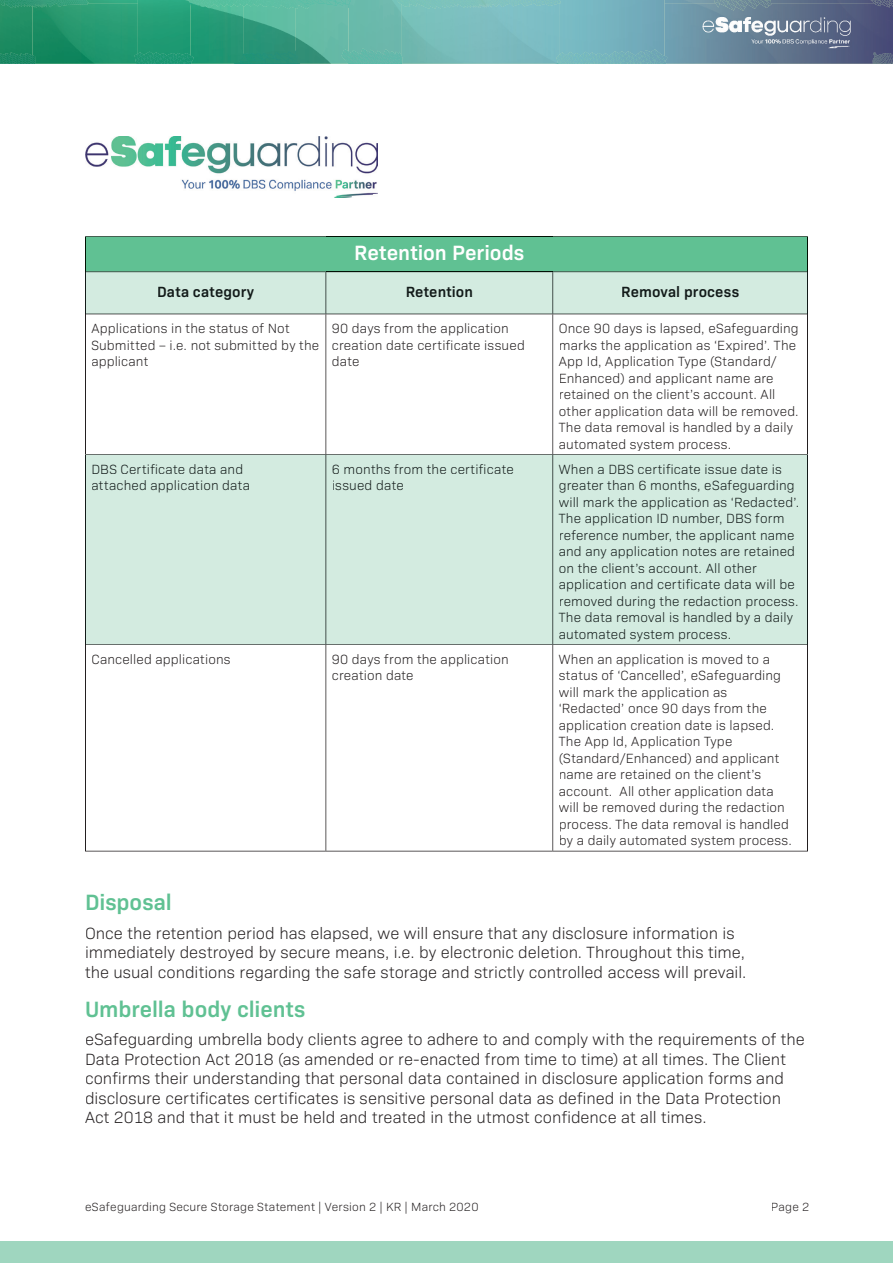
<style>
.page{position:relative;width:893px;height:1263px;background:#fff}
.page>*{position:absolute;margin:0;border:0;box-sizing:border-box;transform-origin:0 0}
.t1{font:600 22.5px "Bio Sans";letter-spacing:-.005em;color:#60c193}
.t2{font:600 21px "Bio Sans";color:#fff}
.t3{font:300 16.5px/19.5px "Bio Sans";letter-spacing:.005em;color:#231f20}
.t4{font:600 15px "Bio Sans";letter-spacing:.01em;color:#121a19}
.t5{font:300 13.5px/16.5px "Bio Sans";letter-spacing:.01em;color:#231f20}
.t6{font:300 13.5px/16.5px "Bio Sans";letter-spacing:.015em;color:#121a19}
.t7{font:300 12px "Bio Sans";letter-spacing:.015em;color:#231f20}
</style>
<div class="page">
<div style="left:0;top:1242px;width:893px;height:21px;background:#9fd6bf"></div>
<svg style="left:33px;top:17px;width:526px;height:47px;background:#6ab3b1"></svg>
<svg style="left:348px;top:55px;width:53px;height:9px"></svg>
<svg style="left:138px;top:56px;width:52px;height:8px"></svg>
<svg style="left:243px;top:56px;width:53px;height:8px"></svg>
<svg style="left:0;top:52px;width:35px;height:12px"></svg>
<svg style="left:874px;top:0;width:19px;height:4px"></svg>
<svg style="left:715px;top:0;width:55px;height:3px"></svg>
<svg style="left:875px;top:55px;width:18px;height:9px"></svg>
<svg style="left:0;top:0;width:559px;height:17px;background:#67b9ab"></svg>
<svg style="left:554px;top:49px;width:110px;height:15px"></svg>
<img style="left:86px;top:136px;width:292px;height:61px">
<svg style="left:85px;top:236px;width:723px;height:616px"></svg>
<div style="left:158px;top:287px;width:96px;height:13px;background:#d3ebe0"></div>
<div style="left:407px;top:286px;width:66px;height:11px;background:#d3ebe0"></div>
<div style="left:622px;top:286px;width:117px;height:14px;background:#d3ebe0"></div>
<div style="left:93px;top:464px;width:149px;height:10px;background:#d3ebe0"></div>
<div style="left:92px;top:480px;width:157px;height:12px;background:#d3ebe0"></div>
<div style="left:333px;top:464px;width:181px;height:10px;background:#d3ebe0"></div>
<div style="left:333px;top:480px;width:70px;height:10px;background:#d3ebe0"></div>
<div style="left:559px;top:464px;width:223px;height:10px;background:#d3ebe0"></div>
<div style="left:560px;top:480px;width:235px;height:13px;background:#d3ebe0"></div>
<div style="left:559px;top:497px;width:240px;height:12px;background:#d3ebe0"></div>
<div style="left:559px;top:513px;width:225px;height:12px;background:#d3ebe0"></div>
<div style="left:560px;top:530px;width:234px;height:12px;background:#d3ebe0"></div>
<div style="left:559px;top:546px;width:236px;height:12px;background:#d3ebe0"></div>
<div style="left:560px;top:563px;width:197px;height:10px;background:#d3ebe0"></div>
<div style="left:559px;top:579px;width:236px;height:12px;background:#d3ebe0"></div>
<div style="left:560px;top:596px;width:238px;height:12px;background:#d3ebe0"></div>
<div style="left:559px;top:612px;width:234px;height:12px;background:#d3ebe0"></div>
<div style="left:559px;top:629px;width:171px;height:12px;background:#d3ebe0"></div>
<img style="left:41px;top:3px;width:97px;height:61px">
<img style="left:190px;top:3px;width:53px;height:61px">
<img style="left:296px;top:3px;width:52px;height:61px">
<img style="left:401px;top:4px;width:120px;height:60px">
<img style="left:664px;top:3px;width:211px;height:61px">
<img style="left:0;top:3px;width:33px;height:53px">
<img style="left:138px;top:0;width:52px;height:56px">
<img style="left:243px;top:4px;width:53px;height:52px">
<div style="left:348px;top:0;width:53px;height:55px;background:#6ab9ab"></div>
<img style="left:559px;top:0;width:105px;height:56px">
<img style="left:875px;top:4px;width:18px;height:51px">
<img style="left:86px;top:0;width:52px;height:3px">
<img style="left:664px;top:0;width:51px;height:3px">
<img style="left:770px;top:0;width:104px;height:3px">
<h2 class="t2" style="left:354px;top:236px;width:172px">Retention Periods</h2>
<p class="t4" style="left:157px;top:281px;width:99px">Data category</p>
<p class="t4" style="left:406px;top:281px;width:69px">Retention</p>
<p class="t4" style="left:621px;top:281px;width:120px">Removal process</p>
<p class="t5" style="left:91px;top:319px;width:229px">Applications in the status of Not<br>Submitted – i.e. not submitted by the applicant</p>
<p class="t5" style="left:332px;top:319px;width:194px">90 days from the application creation date certificate issued date</p>
<p class="t5" style="left:559px;top:319px;width:241px">Once 90 days is lapsed, eSafeguarding marks the application as ‘Expired’. The App Id, Application Type (Standard/ Enhanced) and applicant name are retained on the client’s account. All other application data will be removed.<br>The data removal is handled by a daily automated system process.</p>
<p class="t6" style="left:91px;top:460px;width:160px">DBS Certificate data and attached application data</p>
<p class="t6" style="left:332px;top:460px;width:183px">6 months from the certificate issued date</p>
<p class="t6" style="left:559px;top:460px;width:242px">When a DBS certificate issue date is greater than 6 months, eSafeguarding will mark the application as ‘Redacted’.<br>The application ID number, DBS form reference number, the applicant name and any application notes are retained on the client’s account. All other application and certificate data will be removed during the redaction process.<br>The data removal is handled by a daily automated system process.</p>
<p class="t5" style="left:91px;top:650px;width:141px">Cancelled applications</p>
<p class="t5" style="left:332px;top:650px;width:178px">90 days from the application creation date</p>
<p class="t5" style="left:559px;top:650px;width:235px">When an application is moved to a status of ‘Cancelled’, eSafeguarding will mark the application as ‘Redacted’ once 90 days from the application creation date is lapsed.<br>The App Id, Application Type (Standard/Enhanced) and applicant name are retained on the client’s account. All other application data will be removed during the redaction process. The data removal is handled by a daily automated system process.</p>
<h1 class="t1" style="left:85px;top:886px;width:88px">Disposal</h1>
<p class="t3" style="left:85px;top:922px;width:663px">Once the retention period has elapsed, we will ensure that any disclosure information is immediately destroyed by secure means, i.e. by electronic deletion. Throughout this time, the usual conditions regarding the safe storage and strictly controlled access will prevail.</p>
<h1 class="t1" style="left:85px;top:992px;width:222px">Umbrella body clients</h1>
<p class="t3" style="left:85px;top:1028px;width:721px">eSafeguarding umbrella body clients agree to adhere to and comply with the requirements of the Data Protection Act 2018 (as amended or re-enacted from time to time) at all times. The Client confirms their understanding that personal data contained in disclosure application forms and disclosure certificates certificates is sensitive personal data as defined in the Data Protection Act 2018 and that it must be held and treated in the utmost confidence at all times.</p>
<p class="t7" style="left:85px;top:1198px;width:395px">eSafeguarding Secure Storage Statement | Version 2 | KR | March 2020</p>
<p class="t7" style="left:771px;top:1198px;width:40px">Page 2</p>
</div>
